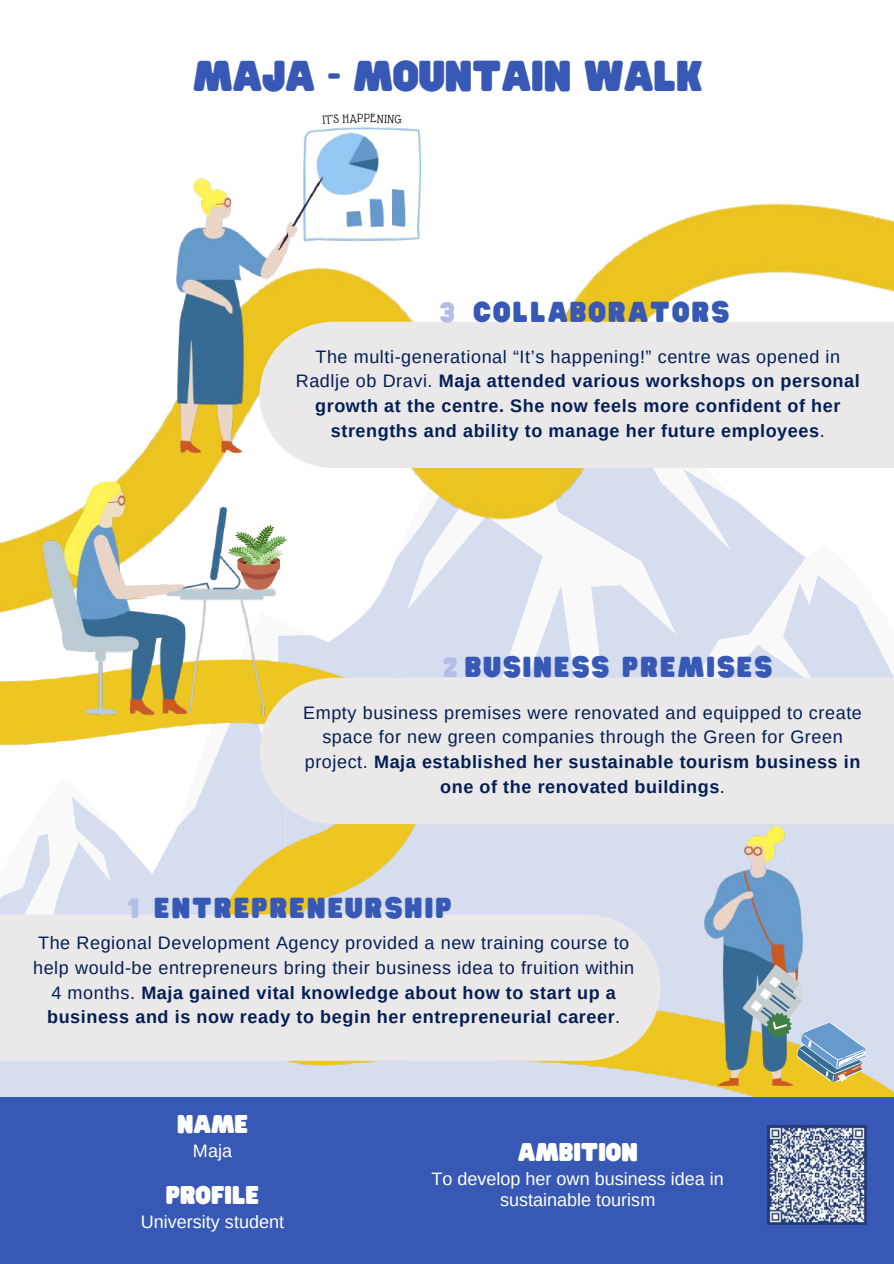
<style>
.page{position:relative;width:894px;height:1264px;background:#fff}
.page>*{position:absolute;margin:0;border:0;box-sizing:border-box;transform-origin:0 0}
.t1{font:37.95px "Hitand Run";color:#3758b4}
.t2{font:25.35px "Hitand Run";letter-spacing:.09em;color:#3758b4}
.t3{font:24.3px "Hitand Run";color:#b2bee3}
.t4{font:22.5px "Hitand Run";color:#fff}
.t5{font:18px/24.8px "Arimo";letter-spacing:.03em;color:#021e56;text-align:center}
.t6{font:700 18px/24.8px "Arimo";letter-spacing:.03em;color:#021e56;text-align:center}
.t7{font:18px/21.5px "Arimo";color:#fff;text-align:center}
.t8{font:12.9px "Glass Antiqua";color:#000}
.s1{font-size:24.3px;color:#b2bee3}
.s2{font-weight:400}
.s3{font-weight:700}
</style>
<div class="page">
<img style="left:0;top:127px;width:893px;height:471px">
<img style="left:0;top:598px;width:893px;height:499px">
<div style="left:0;top:1097px;width:893px;height:166px;background:#3758b4"></div>
<img style="left:704px;top:826px;width:98px;height:259px">
<svg style="left:741px;top:964px;width:129px;height:121px;background:#aab7ae"></svg>
<img style="left:42px;top:481px;width:233px;height:234px">
<div style="left:0;top:914px;width:660px;height:146px;background:#eae8e8"></div>
<div style="left:259px;top:677px;width:634px;height:147px;background:#eae8e8"></div>
<div style="left:259px;top:322px;width:634px;height:146px;background:#eae8e8"></div>
<img style="left:176px;top:128px;width:244px;height:324px">
<svg style="left:228px;top:525px;width:58px;height:65px"></svg>
<img style="left:767px;top:1125px;width:99px;height:99px">
<h1 class="t1" style="left:193px;top:55px;width:509px">MAJA - MOUNTAIN WALK</h1>
<p class="t8" style="left:357px;top:112px;width:8px">P</p>
<h2 class="t2" style="left:440px;top:297px;width:290px"><span class="s1">3</span> COLLABORATORS</h2>
<p class="t6" style="left:295px;top:344px;width:565px"><span class="s2">The multi-generational “It’s happening!” centre was opened in Radlje ob Dravi.</span> Maja attended various workshops on personal growth at the centre. She now feels more confident of her strengths and ability to manage her future employees<span class="s2">.</span></p>
<h2 class="t2" style="left:443px;top:653px;width:330px"><span class="s1">2</span> BUSINESS PREMISES</h2>
<p class="t5" style="left:303px;top:700px;width:560px">Empty business premises were renovated and equipped to create space for new green companies through the Green for Green project. <span class="s3">Maja established her sustainable tourism business in one of the renovated buildings</span>.</p>
<h2 class="t2" style="left:154px;top:893px;width:298px">ENTREPRENEURSHIP</h2>
<p class="t5" style="left:33px;top:930px;width:602px">The Regional Development Agency provided a new training course to help would-be entrepreneurs bring their business idea to fruition within 4 months. <span class="s3">Maja gained vital knowledge about how to start up a business and is now ready to begin her entrepreneurial career</span>.</p>
<h3 class="t3" style="left:127px;top:894px;width:13px">1</h3>
<p class="t4" style="left:177px;top:1111px;width:72px">NAME</p>
<p class="t7" style="left:193px;top:1140px;width:41px">Maja</p>
<p class="t4" style="left:166px;top:1182px;width:95px">PROFILE</p>
<p class="t7" style="left:141px;top:1210px;width:145px">University student</p>
<p class="t4" style="left:517px;top:1139px;width:121px">AMBITION</p>
<p class="t7" style="left:431px;top:1167px;width:294px">To develop her own business idea in sustainable tourism</p>
</div>
